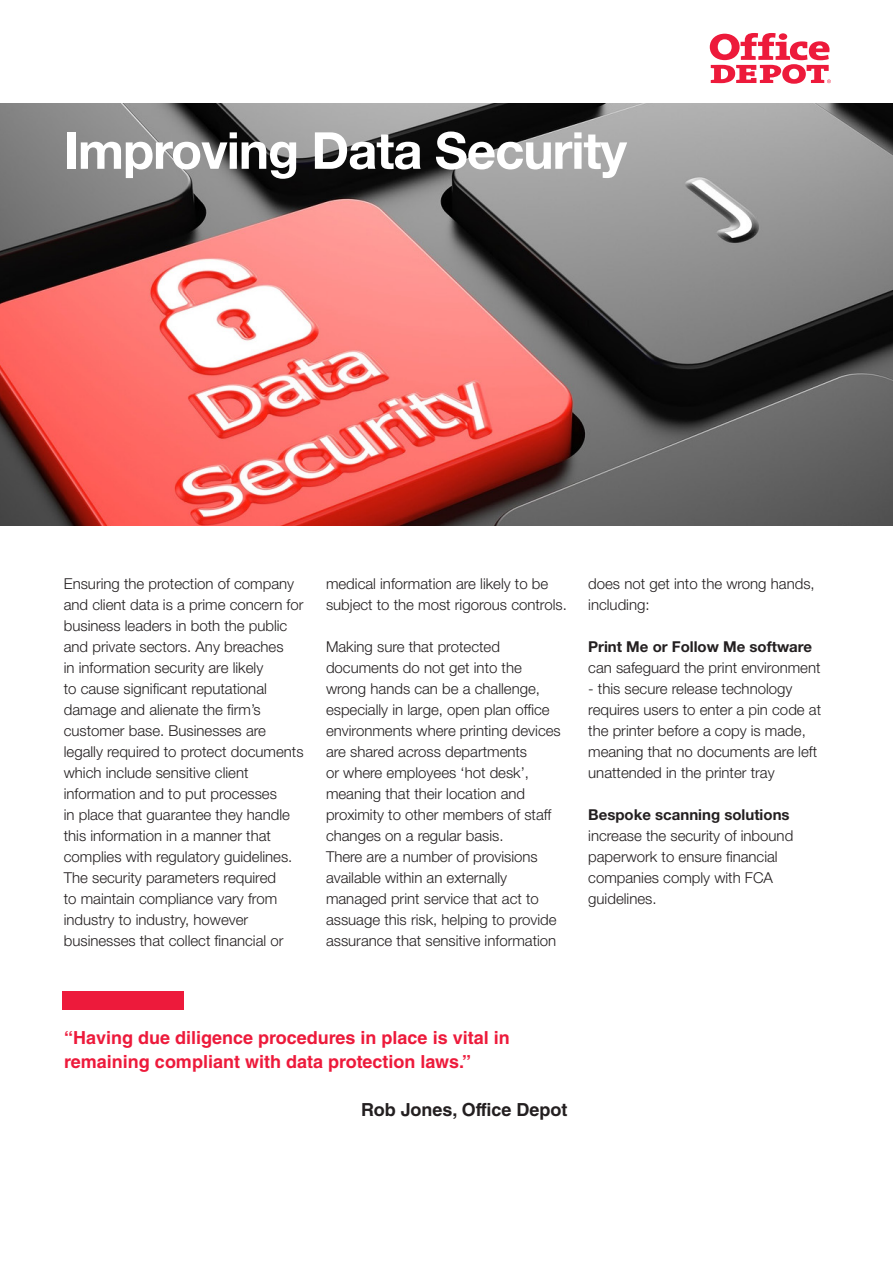
<style>
.page{position:relative;width:893px;height:1263px;background:#fff}
.page>*{position:absolute;margin:0;border:0;box-sizing:border-box;transform-origin:0 0}
.t1{font:700 51px "Helvetica Neue LT Std";letter-spacing:-.02em;color:#fff}
.Quotes{font:700 18px/24px "Helvetica LT Std";color:#ed1a3b}
.Quotes-2{font:700 18px "Helvetica LT Std";color:#231f20}
.t2{font:300 15px/21px "Helvetica Neue LT Std";color:#231f20}
.s1{font-weight:700}
</style>
<div class="page">
<svg style="left:710px;top:33px;width:121px;height:51px"></svg>
<img style="left:0;top:104px;width:893px;height:422px">
<div style="left:62px;top:992px;width:122px;height:18px;background:#ed1a3b"></div>
<p class="t1" style="left:64px;top:119px;width:565px">Improving Data Security</p>
<p class="t2" style="left:64px;top:573px;width:241px">Ensuring the protection of company and client data is a prime concern for business leaders in both the public and private sectors. Any breaches<br>in information security are likely<br>to cause significant reputational damage and alienate the firm’s customer base. Businesses are legally required to protect documents which include sensitive client information and to put processes<br>in place that guarantee they handle this information in a manner that complies with regulatory guidelines.</p>
<p class="t2" style="left:64px;top:867px;width:221px">The security parameters required to maintain compliance vary from industry to industry, however businesses that collect financial or</p>
<p class="t2" style="left:326px;top:573px;width:242px">medical information are likely to be subject to the most rigorous controls.</p>
<p class="t2" style="left:326px;top:636px;width:236px">Making sure that protected documents do not get into the wrong hands can be a challenge, especially in large, open plan office environments where printing devices are shared across departments<br>or where employees ‘hot desk’, meaning that their location and proximity to other members of staff changes on a regular basis.</p>
<p class="t2" style="left:326px;top:846px;width:232px">There are a number of provisions available within an externally managed print service that act to assuage this risk, helping to provide assurance that sensitive information</p>
<p class="t2" style="left:588px;top:573px;width:228px">does not get into the wrong hands, including:</p>
<p class="t2" style="left:588px;top:636px;width:234px"><span class="s1">Print Me or Follow Me software </span>can safeguard the print environment</p>
<p class="t2" style="left:588px;top:678px;width:234px">- this secure release technology requires users to enter a pin code at the printer before a copy is made, meaning that no documents are left unattended in the printer tray</p>
<p class="t2" style="left:588px;top:804px;width:207px"><span class="s1">Bespoke scanning solutions </span>increase the security of inbound paperwork to ensure financial companies comply with FCA guidelines.</p>
<p class="Quotes" style="left:64px;top:1026px;width:447px">“Having due diligence procedures in place is vital in remaining compliant with data protection laws.”</p>
<p class="Quotes-2" style="left:361px;top:1099px;width:208px">Rob Jones, Office Depot</p>
</div>
